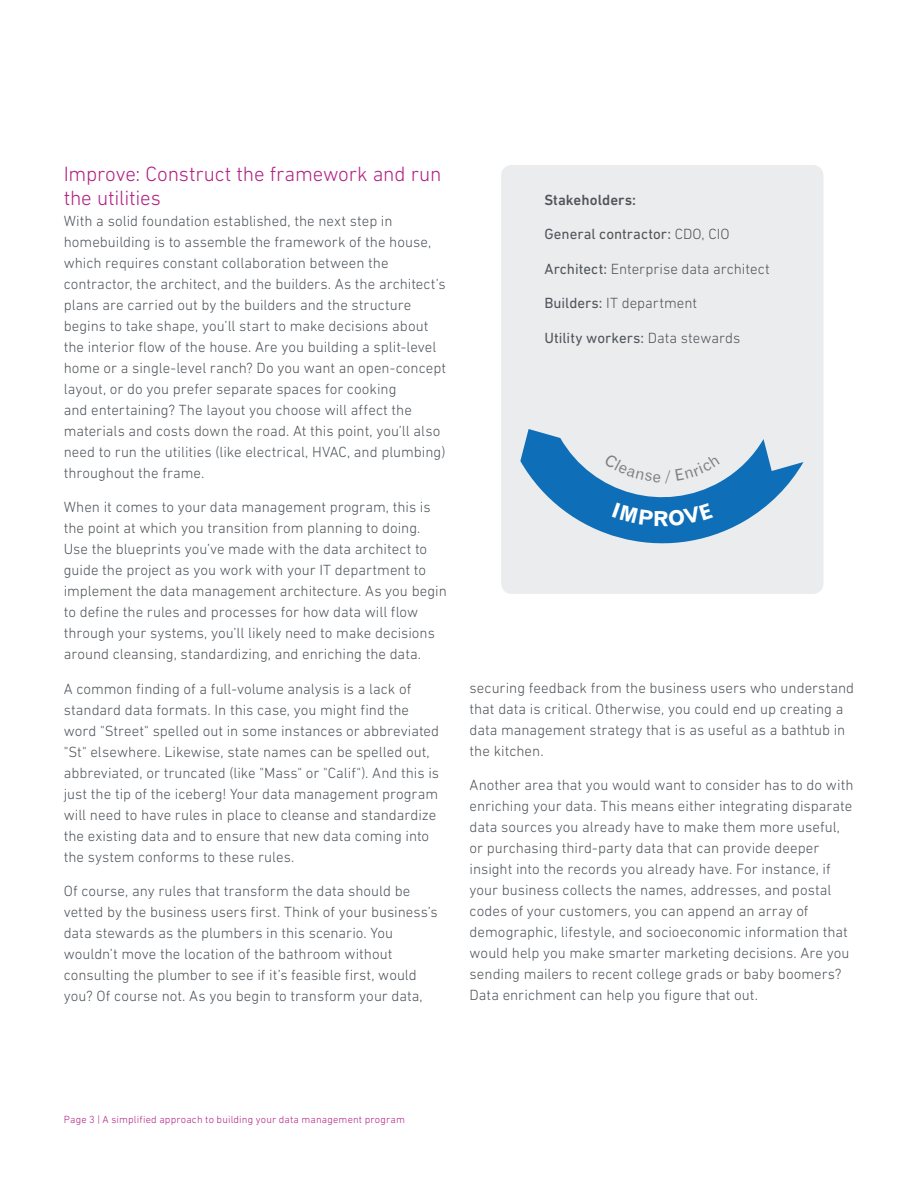
<style>
.page{position:relative;width:918px;height:1188px;background:#fff}
.page>*{position:absolute;margin:0;border:0;box-sizing:border-box;transform-origin:0 0}
.t1{font:300 21px/24px "DIN Next W1 G";letter-spacing:-.01em;color:#b12384}
.t2{font:300 15px/21px "DIN Next W1 G";color:#4f555b}
.t3{font:15px "DIN Next W1 G";color:#4f555b}
.t4{font:500 15px "DIN Next W1 G";letter-spacing:.005em;color:#4f555b}
.t5{font:300 10.5px "DIN Next W1 G";letter-spacing:.015em;color:#b12384}
.s1{font-weight:300}
.s2{font-weight:400}
</style>
<div class="page">
<div style="left:501px;top:165px;width:322px;height:429px;background:#ebeced;border-radius:11px"></div>
<svg style="left:520px;top:429px;width:283px;height:115px"></svg>
<h1 class="t1" style="left:64px;top:161px;width:379px">Improve: Construct the framework and run the utilities</h1>
<p class="t2" style="left:64px;top:210px;width:384px">With a solid foundation established, the next step in homebuilding is to assemble the framework of the house, which requires constant collaboration between the contractor, the architect, and the builders. As the architect’s plans are carried out by the builders and the structure begins to take shape, you’ll start to make decisions about the interior flow of the house. Are you building a split-level home or a single-level ranch? Do you want an open-concept layout, or do you prefer separate spaces for cooking<br>and entertaining? The layout you choose will affect the materials and costs down the road. At this point, you’ll also need to run the utilities (like electrical, HVAC, and plumbing) throughout the frame.</p>
<p class="t2" style="left:64px;top:496px;width:385px">When it comes to your data management program, this is the point at which you transition from planning to doing.<br>Use the blueprints you’ve made with the data architect to guide the project as you work with your IT department to implement the data management architecture. As you begin to define the rules and processes for how data will flow through your systems, you’ll likely need to make decisions around cleansing, standardizing, and enriching the data.</p>
<p class="t2" style="left:64px;top:678px;width:377px">A common finding of a full-volume analysis is a lack of standard data formats. In this case, you might find the word "Street" spelled out in some instances or abbreviated "St" elsewhere. Likewise, state names can be spelled out, abbreviated, or truncated (like "Mass" or "Calif"). And this is just the tip of the iceberg! Your data management program will need to have rules in place to cleanse and standardize the existing data and to ensure that new data coming into the system conforms to these rules.</p>
<p class="t2" style="left:64px;top:880px;width:375px">Of course, any rules that transform the data should be vetted by the business users first. Think of your business’s data stewards as the plumbers in this scenario. You wouldn’t move the location of the bathroom without consulting the plumber to see if it’s feasible first, would you? Of course not. As you begin to transform your data,</p>
<p class="t4" style="left:544px;top:191px;width:93px">Stakeholders:</p>
<p class="t3" style="left:544px;top:225px;width:187px">General contractor: <span class="s1">CDO, CIO</span></p>
<p class="t2" style="left:544px;top:258px;width:227px"><span class="s2">Architect:</span> Enterprise data architect</p>
<p class="t2" style="left:544px;top:292px;width:154px"><span class="s2">Builders:</span> IT department</p>
<p class="t3" style="left:544px;top:329px;width:197px">Utility workers: <span class="s1">Data stewards</span></p>
<p class="t2" style="left:470px;top:677px;width:386px">securing feedback from the business users who understand that data is critical. Otherwise, you could end up creating a data management strategy that is as useful as a bathtub in the kitchen.</p>
<p class="t2" style="left:470px;top:774px;width:385px">Another area that you would want to consider has to do with enriching your data. This means either integrating disparate data sources you already have to make them more useful, or purchasing third-party data that can provide deeper insight into the records you already have. For instance, if your business collects the names, addresses, and postal codes of your customers, you can append an array of demographic, lifestyle, and socioeconomic information that would help you make smarter marketing decisions. Are you sending mailers to recent college grads or baby boomers?<br>Data enrichment can help you figure that out.</p>
<p class="t5" style="left:64px;top:1113px;width:343px">Page 3 | A simplified approach to building your data management program</p>
</div>
